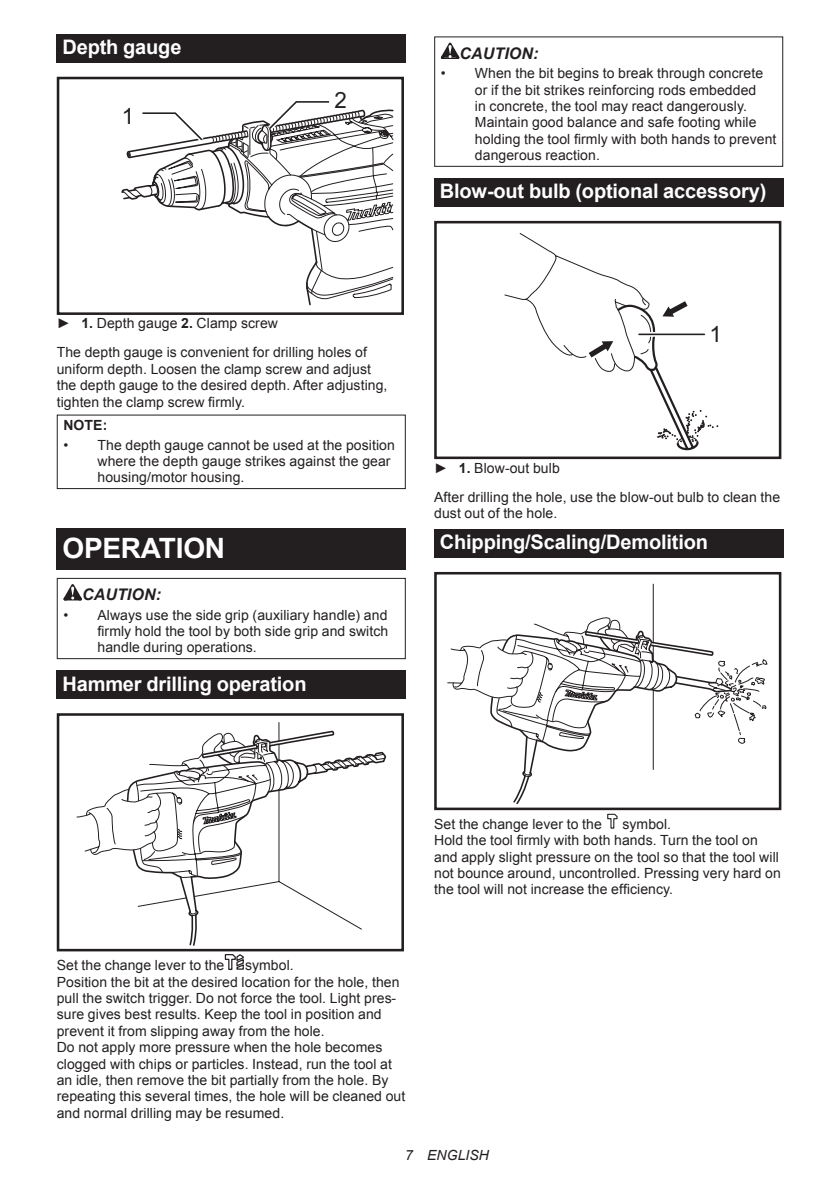
<style>
.page{position:relative;width:840px;height:1191px;background:#fff}
.page>*{position:absolute;margin:0;border:0;box-sizing:border-box;transform-origin:0 0}
.t1{font:700 28px "Arial";letter-spacing:-.01em;color:#fff}
.t2{font:22.4px "Arial";color:#231f20}
.t3{font:700 20px "Arial";letter-spacing:-.01em;color:#fff}
.t4{font:italic 700 16px "Arial";letter-spacing:.005em;color:#231f20}
.t5{font:14px/16.4px "Arial";letter-spacing:.005em;color:#231f20}
.t6{font:italic 14px "Arial";letter-spacing:.005em;color:#231f20}
.t7{font:700 14px "Arial";color:#231f20}
.s1{font-weight:700}
</style>
<div class="page">
<div style="left:57px;top:34px;width:348px;height:29px;background:#231f20"></div>
<div style="left:57px;top:77px;width:347px;height:238px;border:3px solid #231f20"></div>
<svg style="left:121px;top:101px;width:273px;height:205px"></svg>
<div style="left:57px;top:414px;width:348px;height:75px;border:1px solid #231f20"></div>
<div style="left:57px;top:529px;width:348px;height:41px;background:#231f20"></div>
<svg style="left:63px;top:584px;width:19px;height:16px"></svg>
<div style="left:57px;top:578px;width:348px;height:81px;border:1px solid #231f20"></div>
<div style="left:57px;top:670px;width:348px;height:29px;background:#231f20"></div>
<div style="left:57px;top:713px;width:347px;height:238px;border:3px solid #231f20"></div>
<svg style="left:76px;top:722px;width:311px;height:224px"></svg>
<svg style="left:224px;top:954px;width:20px;height:16px"></svg>
<svg style="left:440px;top:43px;width:19px;height:16px"></svg>
<div style="left:434px;top:36px;width:348px;height:131px;border:1px solid #231f20"></div>
<div style="left:434px;top:178px;width:348px;height:29px;background:#231f20"></div>
<svg style="left:504px;top:233px;width:214px;height:218px"></svg>
<div style="left:638px;top:332px;width:66px;height:5px;background:#dadada"></div>
<hr style="left:638px;top:333px;width:66px;height:2px;background:#231f20">
<div style="left:434px;top:221px;width:347px;height:238px;border:3px solid #231f20"></div>
<div style="left:434px;top:529px;width:348px;height:29px;background:#231f20"></div>
<div style="left:434px;top:572px;width:347px;height:238px;border:3px solid #231f20"></div>
<svg style="left:447px;top:583px;width:320px;height:222px"></svg>
<svg style="left:607px;top:813px;width:11px;height:16px"></svg>
<h3 class="t3" style="left:62px;top:34px;width:120px">Depth gauge</h3>
<h2 class="t2" style="left:122px;top:101px;width:14px">1</h2>
<h2 class="t2" style="left:334px;top:85px;width:14px">2</h2>
<p class="t4" style="left:459px;top:43px;width:80px">CAUTION:</p>
<p class="t5" style="left:474px;top:65px;width:303px;text-indent:-34px">• When the bit begins to break through concrete or if the bit strikes reinforcing rods embedded<br>in concrete, the tool may react dangerously.<br>Maintain good balance and safe footing while holding the tool firmly with both hands to prevent dangerous reaction.</p>
<h3 class="t3" style="left:439px;top:178px;width:328px">Blow-out bulb (optional accessory)</h3>
<p class="t5" style="left:57px;top:309px;width:311px;line-height:28.8px">► <span class="s1">1.</span> Depth gauge <span class="s1">2.</span> Clamp screw<br>The depth gauge is convenient for drilling holes of</p>
<p class="t5" style="left:57px;top:361px;width:332px">uniform depth. Loosen the clamp screw and adjust the depth gauge to the desired depth. After adjusting, tighten the clamp screw firmly.</p>
<p class="t7" style="left:63px;top:416px;width:45px">NOTE:</p>
<p class="t5" style="left:97px;top:437px;width:299px;text-indent:-34px">• The depth gauge cannot be used at the position where the depth gauge strikes against the gear housing/motor housing.</p>
<h1 class="t1" style="left:62px;top:530px;width:164px">OPERATION</h1>
<p class="t4" style="left:82px;top:584px;width:80px">CAUTION:</p>
<p class="t5" style="left:97px;top:607px;width:292px;text-align:justify;text-indent:-34px">• Always use the side grip (auxiliary handle) and firmly hold the tool by both side grip and switch handle during operations.</p>
<h3 class="t3" style="left:62px;top:670px;width:245px">Hammer drilling operation</h3>
<h2 class="t2" style="left:709px;top:319px;width:14px">1</h2>
<p class="t5" style="left:434px;top:453px;width:347px;line-height:28.8px">► <span class="s1">1.</span> Blow-out bulb<br>After drilling the hole, use the blow-out bulb to clean the</p>
<p class="t5" style="left:434px;top:505px;width:125px">dust out of the hole.</p>
<h3 class="t3" style="left:439px;top:529px;width:269px">Chipping/Scaling/Demolition</h3>
<p class="t5" style="left:57px;top:957px;width:169px">Set the change lever to the</p>
<p class="t5" style="left:57px;top:957px;width:350px;text-indent:188px">symbol.<br>Position the bit at the desired location for the hole, then pull the switch trigger. Do not force the tool. Light pres&shy;sure gives best results. Keep the tool in position and prevent it from slipping away from the hole.<br>Do not apply more pressure when the hole becomes clogged with chips or particles. Instead, run the tool at an idle, then remove the bit partially from the hole. By repeating this several times, the hole will be cleaned out and normal drilling may be resumed.</p>
<p class="t5" style="left:434px;top:816px;width:169px">Set the change lever to the</p>
<p class="t5" style="left:434px;top:816px;width:348px;text-indent:188px">symbol.<br>Hold the tool firmly with both hands. Turn the tool on and apply slight pressure on the tool so that the tool will not bounce around, uncontrolled. Pressing very hard on the tool will not increase the efficiency.</p>
<p class="t6" style="left:405px;top:1146px;width:85px">7 ENGLISH</p>
</div>
